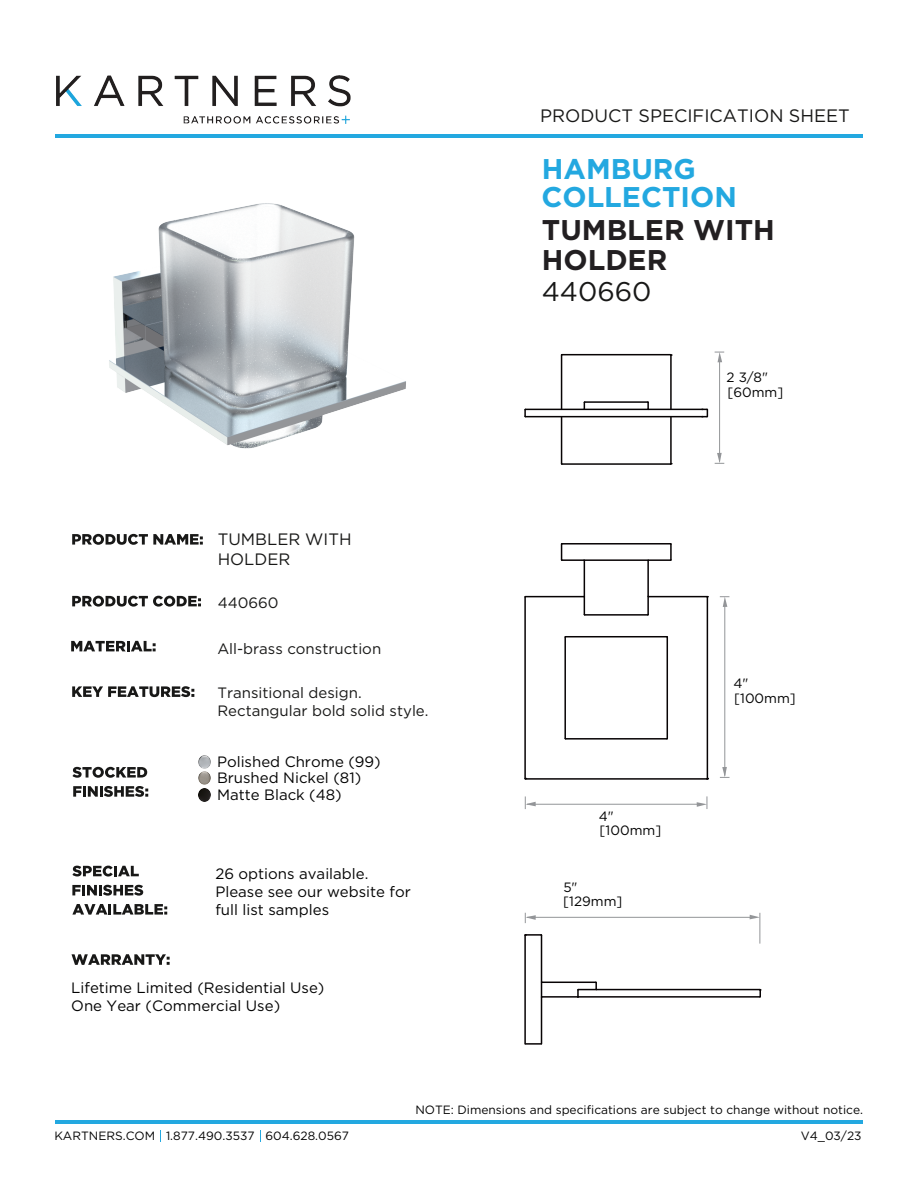
<style>
.page{position:relative;width:918px;height:1188px;background:#fff}
.page>*{position:absolute;margin:0;border:0;box-sizing:border-box;transform-origin:0 0}
.t1{font:700 28.5px/30px "Gotham";color:#221f21}
.t2{font:700 28.5px/28.5px "Gotham";color:#23a8e0}
.t3{font:27px "Gotham";color:#181817}
.t4{font:18px "Gotham";color:#181817}
.t5{font:16.5px/19.8px "Gotham";color:#181817}
.t6{font:15px/18px "Gotham";color:#030303}
.t7{font:15px/18px "Gotham";color:#181817}
.t8{font:13.5px/15px "Gotham";color:#030303}
.t9{font:12px "Gotham";color:#030303}
</style>
<div class="page">
<hr style="left:55px;top:134px;width:808px;height:4px;background:#23a8e0">
<hr style="left:55px;top:1120px;width:808px;height:4px;background:#23a8e0">
<svg style="left:72px;top:602px;width:129px;height:5px"></svg>
<svg style="left:72px;top:767px;width:75px;height:11px"></svg>
<svg style="left:73px;top:786px;width:75px;height:11px"></svg>
<svg style="left:72px;top:686px;width:122px;height:11px"></svg>
<svg style="left:72px;top:954px;width:98px;height:11px"></svg>
<svg style="left:71px;top:641px;width:85px;height:10px"></svg>
<svg style="left:72px;top:866px;width:67px;height:11px"></svg>
<svg style="left:72px;top:885px;width:71px;height:11px"></svg>
<svg style="left:72px;top:904px;width:95px;height:11px"></svg>
<hr style="left:525px;top:416px;width:182px;height:1px;background:#070304">
<hr style="left:525px;top:409px;width:182px;height:1px;background:#070304">
<hr style="left:578px;top:996px;width:182px;height:2px;background:#070304">
<hr style="left:542px;top:996px;width:36px;height:2px;background:#070304">
<hr style="left:578px;top:989px;width:182px;height:1px;background:#070304">
<hr style="left:542px;top:982px;width:54px;height:1px;background:#070304">
<svg style="left:525px;top:1043px;width:16px;height:2px"></svg>
<hr style="left:524px;top:935px;width:2px;height:109px;background:#070304">
<hr style="left:541px;top:935px;width:1px;height:109px;background:#070304">
<hr style="left:525px;top:778px;width:182px;height:2px;background:#070304">
<hr style="left:524px;top:597px;width:2px;height:182px;background:#070304">
<hr style="left:566px;top:738px;width:101px;height:2px;background:#070304">
<hr style="left:564px;top:637px;width:2px;height:101px;background:#070304">
<hr style="left:584px;top:561px;width:1px;height:53px;background:#070304">
<hr style="left:566px;top:636px;width:101px;height:1px;background:#070304">
<hr style="left:647px;top:561px;width:2px;height:53px;background:#070304">
<hr style="left:585px;top:614px;width:63px;height:2px;background:#070304">
<hr style="left:667px;top:637px;width:1px;height:101px;background:#070304">
<hr style="left:649px;top:596px;width:58px;height:1px;background:#070304">
<hr style="left:707px;top:597px;width:1px;height:182px;background:#070304">
<svg style="left:576px;top:988px;width:4px;height:10px"></svg>
<svg style="left:594px;top:981px;width:4px;height:10px"></svg>
<svg style="left:702px;top:408px;width:7px;height:10px"></svg>
<svg style="left:524px;top:934px;width:19px;height:3px"></svg>
<svg style="left:758px;top:988px;width:4px;height:10px"></svg>
<hr style="left:719px;top:361px;width:1px;height:101px;background:#939598">
<svg style="left:715px;top:352px;width:9px;height:10px"></svg>
<svg style="left:715px;top:453px;width:9px;height:11px"></svg>
<hr style="left:725px;top:606px;width:1px;height:170px;background:#939598">
<svg style="left:720px;top:596px;width:9px;height:11px"></svg>
<svg style="left:720px;top:767px;width:10px;height:11px"></svg>
<hr style="left:527px;top:804px;width:171px;height:1px;background:#939598">
<svg style="left:697px;top:796px;width:11px;height:13px"></svg>
<svg style="left:525px;top:796px;width:11px;height:13px"></svg>
<hr style="left:760px;top:913px;width:1px;height:31px;background:#939598">
<hr style="left:527px;top:917px;width:224px;height:1px;background:#939598">
<svg style="left:750px;top:915px;width:10px;height:4px"></svg>
<svg style="left:525px;top:913px;width:11px;height:10px"></svg>
<img style="left:56px;top:75px;width:642px;height:527px">
<svg style="left:198px;top:756px;width:13px;height:45px"></svg>
<p class="t4" style="left:540px;top:105px;width:311px">PRODUCT SPECIFICATION SHEET</p>
<h1 class="t2" style="left:541px;top:154px;width:197px">HAMBURG<br>COLLECTION</h1>
<h1 class="t1" style="left:542px;top:214px;width:235px">TUMBLER WITH<br>HOLDER</h1>
<p class="t5" style="left:218px;top:529px;width:135px">TUMBLER WITH<br>HOLDER</p>
<p class="t7" style="left:218px;top:594px;width:62px">440660</p>
<p class="t7" style="left:217px;top:639px;width:165px">All-brass construction</p>
<p class="t7" style="left:217px;top:683px;width:213px">Transitional design.<br>Rectangular bold solid style.</p>
<p class="t6" style="left:217px;top:753px;width:165px;line-height:16.5px">Polished Chrome (99)<br>Brushed Nickel (81)<br>Matte Black (48)</p>
<p class="t6" style="left:215px;top:864px;width:197px">26 options available.<br>Please see our website for full list samples</p>
<p class="t6" style="left:71px;top:978px;width:255px">Lifetime Limited (Residential Use)<br>One Year (Commercial Use)</p>
<h2 class="t3" style="left:542px;top:276px;width:111px">440660</h2>
<p class="t8" style="left:727px;top:369px;width:58px">2 3/8" [60mm]</p>
<p class="t8" style="left:599px;top:808px;width:64px">4" [100mm]</p>
<p class="t8" style="left:563px;top:879px;width:61px">5" [129mm]</p>
<p class="t8" style="left:733px;top:675px;width:64px">4" [100mm]</p>
<p class="t9" style="left:415px;top:1104px;width:449px">NOTE: Dimensions and specifications are subject to change without notice.</p>
<p class="t9" style="left:54px;top:1129px;width:296px">KARTNERS.COM 1.877.490.3537 604.628.0567</p>
<p class="t9" style="left:801px;top:1129px;width:62px">V4_03/23</p>
</div>
